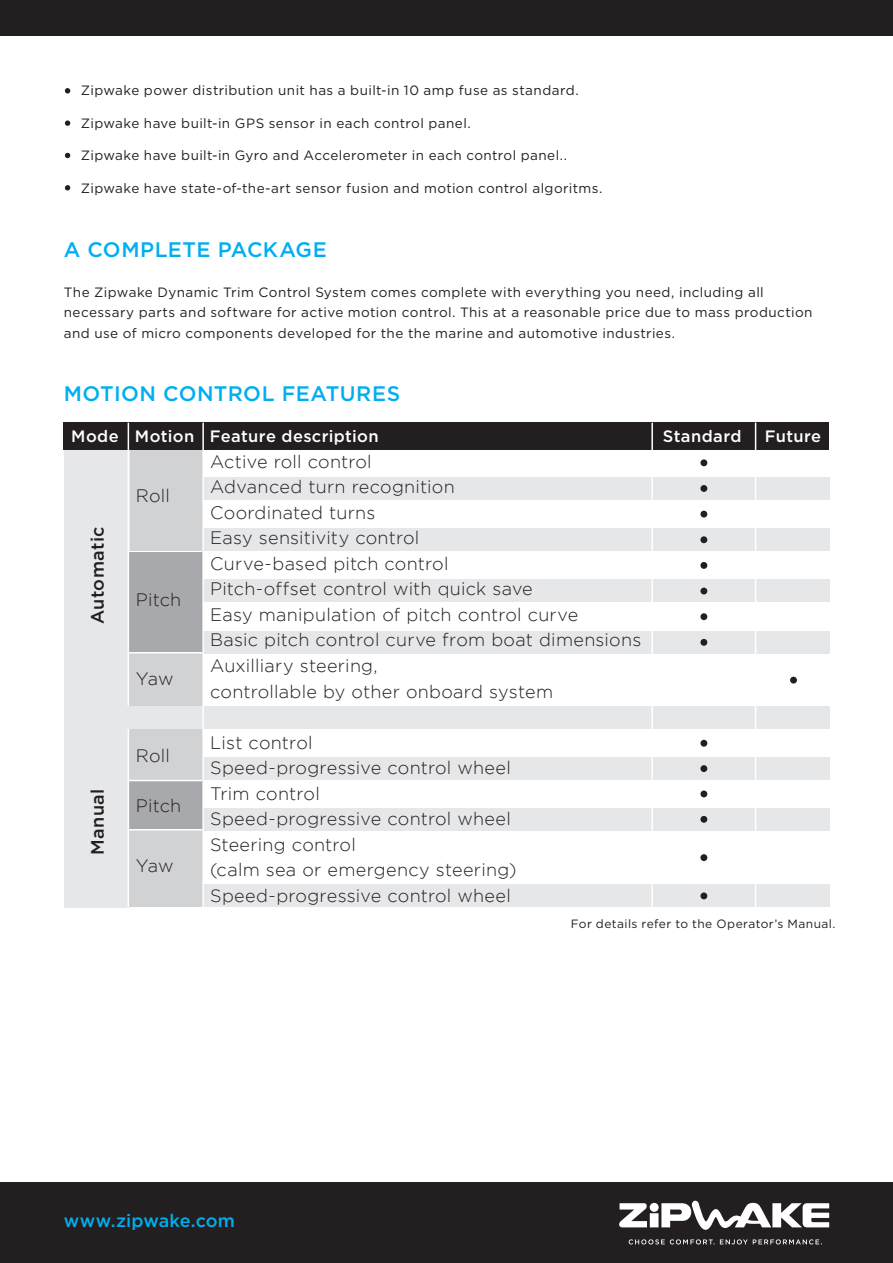
<style>
.page{position:relative;width:893px;height:1263px;background:#fff}
.page>*{position:absolute;margin:0;border:0;box-sizing:border-box;transform-origin:0 0}
.t1{font:500 21px "Gotham HTF";letter-spacing:.02em;color:#00aeef}
.t2{font:300 18px/25.5px "Gotham";letter-spacing:.01em;color:#231f20}
.t3{font:500 18px "Gotham HTF";letter-spacing:.02em;color:#231f20}
.t4{font:500 18px "Gotham HTF";letter-spacing:.005em;color:#00aeef}
.t5{font:500 16.5px "Gotham HTF";letter-spacing:.02em;color:#fff}
.t6{font:13.5px/19.5px "Gotham HTF";letter-spacing:.03em;color:#231f20}
.t7{font:12px "Gotham HTF";letter-spacing:.035em;color:#231f20}
</style>
<div class="page">
<div style="left:0;top:1182px;width:893px;height:81px;background:#231f20"></div>
<div style="left:0;top:0;width:893px;height:35px;background:#231f20"></div>
<div style="left:129px;top:450px;width:73px;height:100px;background:#d1d2d4"></div>
<div style="left:64px;top:450px;width:65px;height:257px;background:#e6e7e9"></div>
<div style="left:64px;top:729px;width:65px;height:178px;background:#e6e7e9"></div>
<div style="left:129px;top:550px;width:73px;height:103px;background:#a8a9ad"></div>
<div style="left:129px;top:653px;width:73px;height:54px;background:#d1d2d4"></div>
<div style="left:129px;top:729px;width:73px;height:51px;background:#d1d2d4"></div>
<div style="left:129px;top:780px;width:73px;height:50px;background:#a8a9ad"></div>
<div style="left:129px;top:830px;width:73px;height:77px;background:#d1d2d4"></div>
<div style="left:64px;top:423px;width:765px;height:27px;background:#231f20"></div>
<div style="left:203px;top:477px;width:626px;height:23px;background:#e6e7e9"></div>
<div style="left:203px;top:528px;width:626px;height:22px;background:#e6e7e9"></div>
<div style="left:203px;top:579px;width:626px;height:22px;background:#e6e7e9"></div>
<div style="left:203px;top:631px;width:626px;height:22px;background:#e6e7e9"></div>
<div style="left:203px;top:757px;width:626px;height:23px;background:#e6e7e9"></div>
<div style="left:203px;top:808px;width:626px;height:22px;background:#e6e7e9"></div>
<div style="left:203px;top:885px;width:626px;height:22px;background:#e6e7e9"></div>
<hr style="left:128px;top:423px;width:1px;height:484px;background:#fff">
<hr style="left:128px;top:550px;width:74px;height:2px;background:#fff">
<hr style="left:128px;top:652px;width:74px;height:1px;background:#fff">
<hr style="left:128px;top:780px;width:74px;height:1px;background:#fff">
<hr style="left:128px;top:829px;width:74px;height:1px;background:#fff">
<div style="left:64px;top:707px;width:765px;height:22px;background:#e6e7e9"></div>
<hr style="left:651px;top:423px;width:2px;height:484px;background:#fff">
<hr style="left:755px;top:423px;width:1px;height:484px;background:#fff">
<div style="left:790px;top:677px;width:7px;height:6px;background:#231f20;border-radius:50%"></div>
<div style="left:700px;top:562px;width:7px;height:7px;background:#231f20;border-radius:50%"></div>
<div style="left:700px;top:816px;width:7px;height:7px;background:#231f20;border-radius:50%"></div>
<div style="left:700px;top:511px;width:7px;height:6px;background:#231f20;border-radius:50%"></div>
<div style="left:700px;top:485px;width:7px;height:7px;background:#231f20;border-radius:50%"></div>
<div style="left:700px;top:613px;width:7px;height:7px;background:#231f20;border-radius:50%"></div>
<div style="left:700px;top:765px;width:7px;height:7px;background:#231f20;border-radius:50%"></div>
<div style="left:700px;top:854px;width:7px;height:7px;background:#231f20;border-radius:50%"></div>
<div style="left:700px;top:459px;width:7px;height:7px;background:#231f20;border-radius:50%"></div>
<div style="left:700px;top:588px;width:7px;height:6px;background:#231f20;border-radius:50%"></div>
<div style="left:700px;top:740px;width:7px;height:7px;background:#231f20;border-radius:50%"></div>
<div style="left:700px;top:536px;width:7px;height:7px;background:#231f20;border-radius:50%"></div>
<div style="left:700px;top:639px;width:7px;height:7px;background:#231f20;border-radius:50%"></div>
<div style="left:700px;top:790px;width:7px;height:7px;background:#231f20;border-radius:50%"></div>
<div style="left:700px;top:892px;width:7px;height:7px;background:#231f20;border-radius:50%"></div>
<hr style="left:202px;top:423px;width:2px;height:484px;background:#fff">
<svg style="left:65px;top:88px;width:5px;height:6px"></svg>
<svg style="left:65px;top:120px;width:5px;height:6px"></svg>
<svg style="left:65px;top:153px;width:5px;height:5px"></svg>
<svg style="left:65px;top:185px;width:5px;height:5px"></svg>
<svg style="left:619px;top:1201px;width:210px;height:43px"></svg>
<p class="t6" style="left:64px;top:81px;width:516px">• Zipwake power distribution unit has a built-in 10 amp fuse as standard.</p>
<p class="t6" style="left:64px;top:113px;width:408px">• Zipwake have built-in GPS sensor in each control panel.</p>
<p class="t6" style="left:64px;top:145px;width:504px">• Zipwake have built-in Gyro and Accelerometer in each control panel..</p>
<p class="t6" style="left:64px;top:178px;width:540px">• Zipwake have state-of-the-art sensor fusion and motion control algoritms.</p>
<h1 class="t1" style="left:64px;top:237px;width:264px">A COMPLETE PACKAGE</h1>
<p class="t6" style="left:64px;top:282px;width:750px">The Zipwake Dynamic Trim Control System comes complete with everything you need, including all necessary parts and software for active motion control. This at a reasonable price due to mass production</p>
<p class="t6" style="left:64px;top:323px;width:613px">and use of micro components developed for the the marine and automotive industries.</p>
<h1 class="t1" style="left:64px;top:381px;width:338px">MOTION CONTROL FEATURES</h1>
<p class="t5" style="left:71px;top:427px;width:309px">Mode Motion Feature description</p>
<p class="t5" style="left:663px;top:427px;width:80px">Standard</p>
<p class="t5" style="left:765px;top:427px;width:58px">Future</p>
<h2 class="t3" style="left:87px;top:624px;width:99px;rotate:-90deg">Automatic</h2>
<h2 class="t3" style="left:87px;top:855px;width:68px;rotate:-90deg">Manual</h2>
<h2 class="t2" style="left:136px;top:483px;width:35px">Roll</h2>
<h2 class="t2" style="left:136px;top:587px;width:47px">Pitch</h2>
<h2 class="t2" style="left:136px;top:666px;width:39px">Yaw</h2>
<h2 class="t2" style="left:136px;top:743px;width:35px">Roll</h2>
<h2 class="t2" style="left:136px;top:792px;width:47px">Pitch</h2>
<h2 class="t2" style="left:136px;top:853px;width:39px">Yaw</h2>
<p class="t2" style="left:210px;top:449px;width:433px">Active roll control<br>Advanced turn recognition<br>Coordinated turns<br>Easy sensitivity control<br>Curve-based pitch control<br>Pitch-offset control with quick save<br>Easy manipulation of pitch control curve<br>Basic pitch control curve from boat dimensions<br>Auxilliary steering,<br>controllable by other onboard system</p>
<h2 class="t2" style="left:210px;top:729px;width:308px">List control<br>Speed-progressive control wheel<br>Trim control<br>Speed-progressive control wheel<br>Steering control<br>(calm sea or emergency steering)<br>Speed-progressive control wheel</h2>
<p class="t7" style="left:571px;top:917px;width:266px">For details refer to the Operator’s Manual.</p>
<h2 class="t4" style="left:64px;top:1211px;width:173px">www.zipwake.com</h2>
</div>
